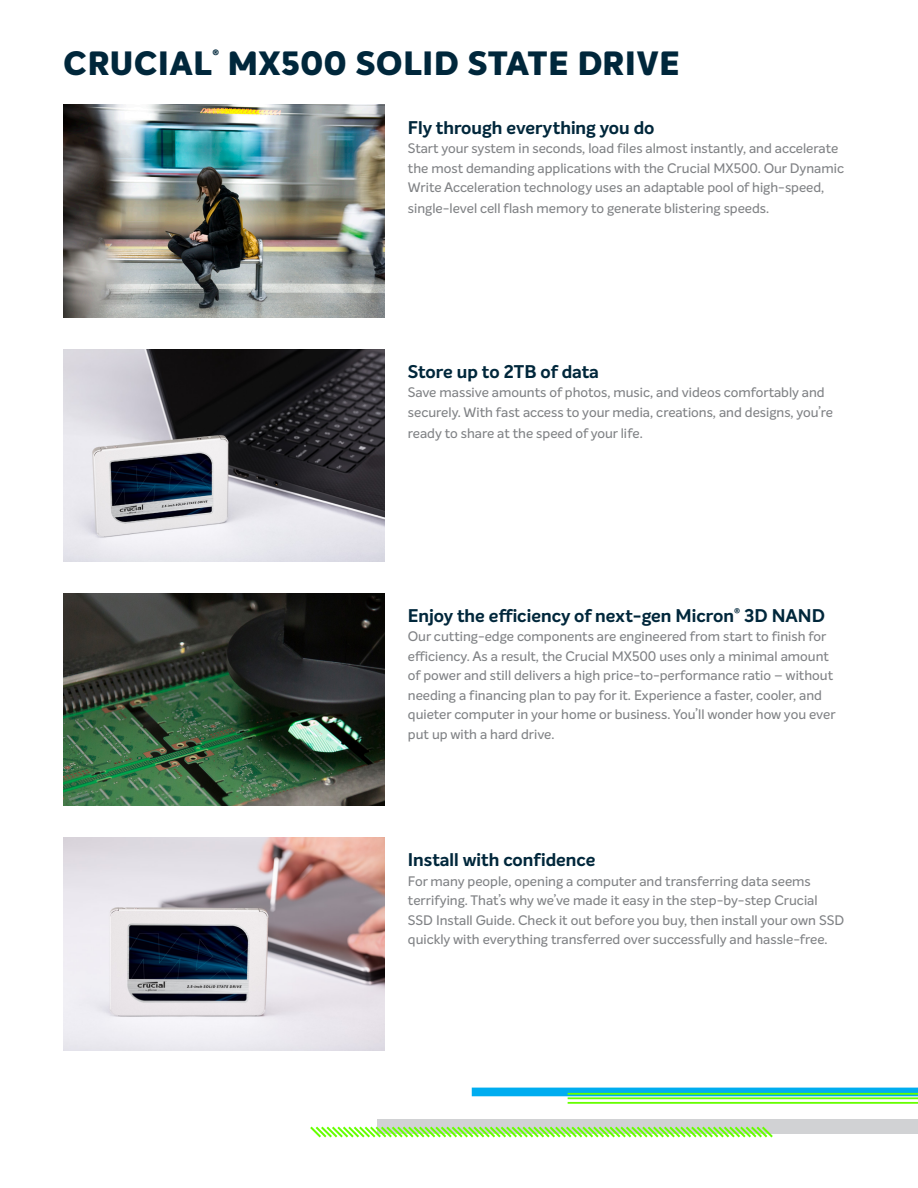
<style>
.page{position:relative;width:918px;height:1188px;background:#fff}
.page>*{position:absolute;margin:0;border:0;box-sizing:border-box;transform-origin:0 0}
.t1{font:800 33px "Intelo";letter-spacing:.025em;color:#00273b}
.none{font:700 18px "Intelo Alt";color:#00273b}
.t2{font:500 13.5px/19.5px "Intelo Alt";color:#808285}
.t3{font:800 11.4px "Intelo";color:#00273b}
</style>
<div class="page">
<div style="left:377px;top:1119px;width:541px;height:15px;background:#d1d2d4"></div>
<svg style="left:472px;top:1088px;width:446px;height:8px;background:#01aeec"></svg>
<svg style="left:310px;top:1126px;width:463px;height:12px"></svg>
<hr style="left:568px;top:1102px;width:350px;height:2px;background:#6f0">
<hr style="left:568px;top:1097px;width:350px;height:2px;background:#6f0">
<hr style="left:568px;top:1093px;width:350px;height:2px;background:#6f0">
<img style="left:64px;top:593px;width:321px;height:213px">
<img style="left:64px;top:837px;width:321px;height:213px">
<img style="left:64px;top:105px;width:321px;height:213px">
<img style="left:64px;top:349px;width:321px;height:213px">
<p class="t1" style="left:64px;top:42px;width:150px">CRUCIAL</p>
<p class="t3" style="left:213px;top:46px;width:8px">®</p>
<p class="t1" style="left:228px;top:42px;width:453px">MX500 SOLID STATE DRIVE</p>
<p class="none" style="left:408px;top:116px;width:248px">Fly through everything you do</p>
<p class="t2" style="left:408px;top:139px;width:438px">Start your system in seconds, load files almost instantly, and accelerate the most demanding applications with the Crucial MX500. Our Dynamic<br>Write Acceleration technology uses an adaptable pool of high-speed,</p>
<p class="t2" style="left:408px;top:199px;width:363px">single-level cell flash memory to generate blistering speeds.</p>
<p class="none" style="left:408px;top:360px;width:192px">Store up to 2TB of data</p>
<p class="t2" style="left:408px;top:383px;width:426px">Save massive amounts of photos, music, and videos comfortably and securely. With fast access to your media, creations, and designs, you’re</p>
<p class="t2" style="left:408px;top:423px;width:236px">ready to share at the speed of your life.</p>
<p class="none" style="left:408px;top:604px;width:418px">Enjoy the efficiency of next-gen Micron<sup>®</sup> 3D NAND</p>
<p class="t2" style="left:408px;top:627px;width:429px">Our cutting-edge components are engineered from start to finish for efficiency. As a result, the Crucial MX500 uses only a minimal amount of power and still delivers a high price-to-performance ratio – without needing a financing plan to pay for it. Experience a faster, cooler, and quieter computer in your home or business. You’ll wonder how you ever put up with a hard drive.</p>
<p class="none" style="left:408px;top:848px;width:189px">Install with confidence</p>
<p class="t2" style="left:408px;top:871px;width:438px">For many people, opening a computer and transferring data seems terrifying. That’s why we’ve made it easy in the step-by-step Crucial SSD Install Guide. Check it out before you buy, then install your own SSD quickly with everything transferred over successfully and hassle-free.</p>
</div>
